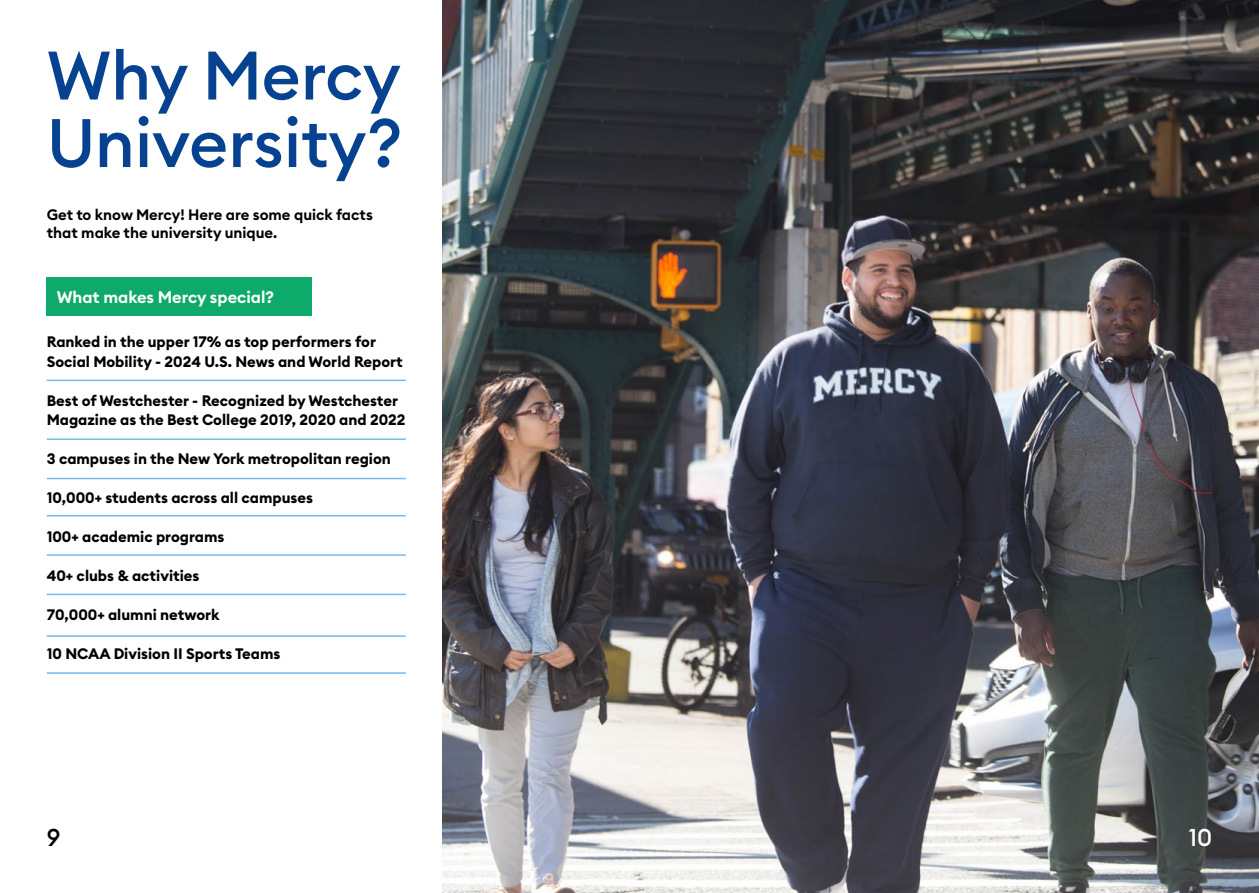
<style>
.page{position:relative;width:1259px;height:893px;background:#fff}
.page>*{position:absolute;margin:0;border:0;box-sizing:border-box;transform-origin:0 0}
.t1{font:500 67.5px/67.5px "Euclid Circular B";color:#06428f}
.t2{font:500 24px "Euclid Circular B";color:#fff}
.t3{font:500 24px "Euclid Circular B";color:#000}
.t4{font:600 16.5px "Euclid Circular B";color:#fff}
.t5{font:700 15px/19.5px "Euclid Circular B";color:#000}
.t6{font:600 15px/18px "Euclid Circular B";color:#000}
</style>
<div class="page">
<div style="left:47px;top:277px;width:265px;height:39px;background:#0daa6b"></div>
<hr style="left:47px;top:380px;width:359px;height:1px;background:#77bae7">
<hr style="left:47px;top:438px;width:359px;height:2px;background:#77bae7">
<hr style="left:47px;top:478px;width:359px;height:1px;background:#77bae7">
<hr style="left:47px;top:515px;width:359px;height:1px;background:#77bae7">
<hr style="left:47px;top:554px;width:359px;height:2px;background:#77bae7">
<hr style="left:47px;top:594px;width:359px;height:1px;background:#77bae7">
<hr style="left:47px;top:635px;width:359px;height:2px;background:#77bae7">
<hr style="left:47px;top:672px;width:359px;height:2px;background:#77bae7">
<img style="left:442px;top:0;width:817px;height:893px">
<h1 class="t1" style="left:47px;top:42px;width:357px">Why Mercy<br>University?</h1>
<p class="t6" style="left:47px;top:206px;width:328px">Get to know Mercy! Here are some quick facts that make the university unique.</p>
<p class="t4" style="left:57px;top:287px;width:219px">What makes Mercy special?</p>
<p class="t5" style="left:47px;top:333px;width:358px">Ranked in the upper 17% as top performers for<br>Social Mobility - 2024 U.S. News and World Report</p>
<p class="t5" style="left:47px;top:391px;width:360px">Best of Westchester - Recognized by Westchester<br>Magazine as the Best College 2019, 2020 and 2022</p>
<p class="t5" style="left:47px;top:450px;width:346px">3 campuses in the New York metropolitan region</p>
<p class="t5" style="left:47px;top:489px;width:268px">10,000+ students across all campuses</p>
<p class="t5" style="left:47px;top:528px;width:179px">100+ academic programs</p>
<p class="t5" style="left:47px;top:567px;width:154px">40+ clubs &amp; activities</p>
<p class="t5" style="left:47px;top:606px;width:174px">70,000+ alumni network</p>
<p class="t5" style="left:47px;top:645px;width:235px">10 NCAA Division II Sports Teams</p>
<h2 class="t3" style="left:47px;top:822px;width:15px">9</h2>
<h2 class="t2" style="left:1188px;top:822px;width:25px">10</h2>
</div>
